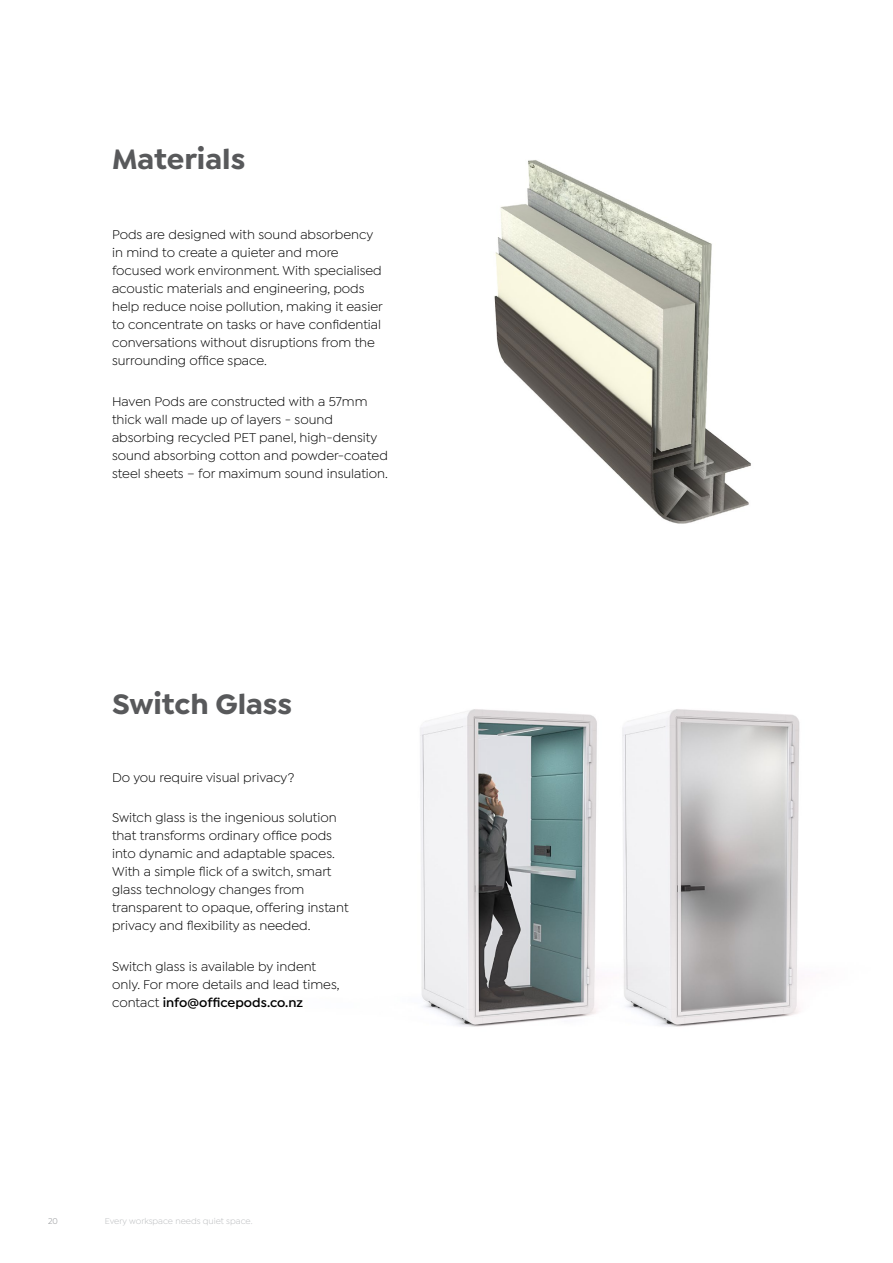
<style>
.page{position:relative;width:893px;height:1263px;background:#fff}
.page>*{position:absolute;margin:0;border:0;box-sizing:border-box;transform-origin:0 0}
.t1{font:700 30px "Isidora Sans";color:#58595b}
.t2{font:13.5px/18px "Isidora Sans";color:#000}
.t3{font:9px "Isidora Sans";color:#bcbec0}
.t4{font:9px "Isidora Sans";color:#939598}
.s1{font-weight:600}
</style>
<div class="page">
<img style="left:751px;top:713px;width:49px;height:307px">
<img style="left:420px;top:709px;width:331px;height:318px">
<img style="left:494px;top:160px;width:257px;height:364px">
<h1 class="t1" style="left:112px;top:140px;width:135px">Materials</h1>
<p class="t2" style="left:112px;top:226px;width:272px">Pods are designed with sound absorbency in mind to create a quieter and more focused work environment. With specialised acoustic materials and engineering, pods help reduce noise pollution, making it easier to concentrate on tasks or have confidential conversations without disruptions from the surrounding office space.</p>
<p class="t2" style="left:112px;top:392px;width:277px">Haven Pods are constructed with a 57mm thick wall made up of layers - sound absorbing recycled PET panel, high-density sound absorbing cotton and powder-coated steel sheets – for maximum sound insulation.</p>
<h1 class="t1" style="left:112px;top:685px;width:182px">Switch Glass</h1>
<p class="t2" style="left:112px;top:768px;width:184px">Do you require visual privacy?</p>
<p class="t2" style="left:112px;top:809px;width:238px">Switch glass is the ingenious solution that transforms ordinary office pods into dynamic and adaptable spaces.<br>With a simple flick of a switch, smart glass technology changes from transparent to opaque, offering instant privacy and flexibility as needed.</p>
<p class="t2" style="left:112px;top:957px;width:229px">Switch glass is available by indent only. For more details and lead times, contact <span class="s1">info@officepods.co.nz</span></p>
<p class="t4" style="left:48px;top:1216px;width:11px">20</p>
<p class="t3" style="left:105px;top:1216px;width:149px">Every workspace needs quiet space.</p>
</div>
